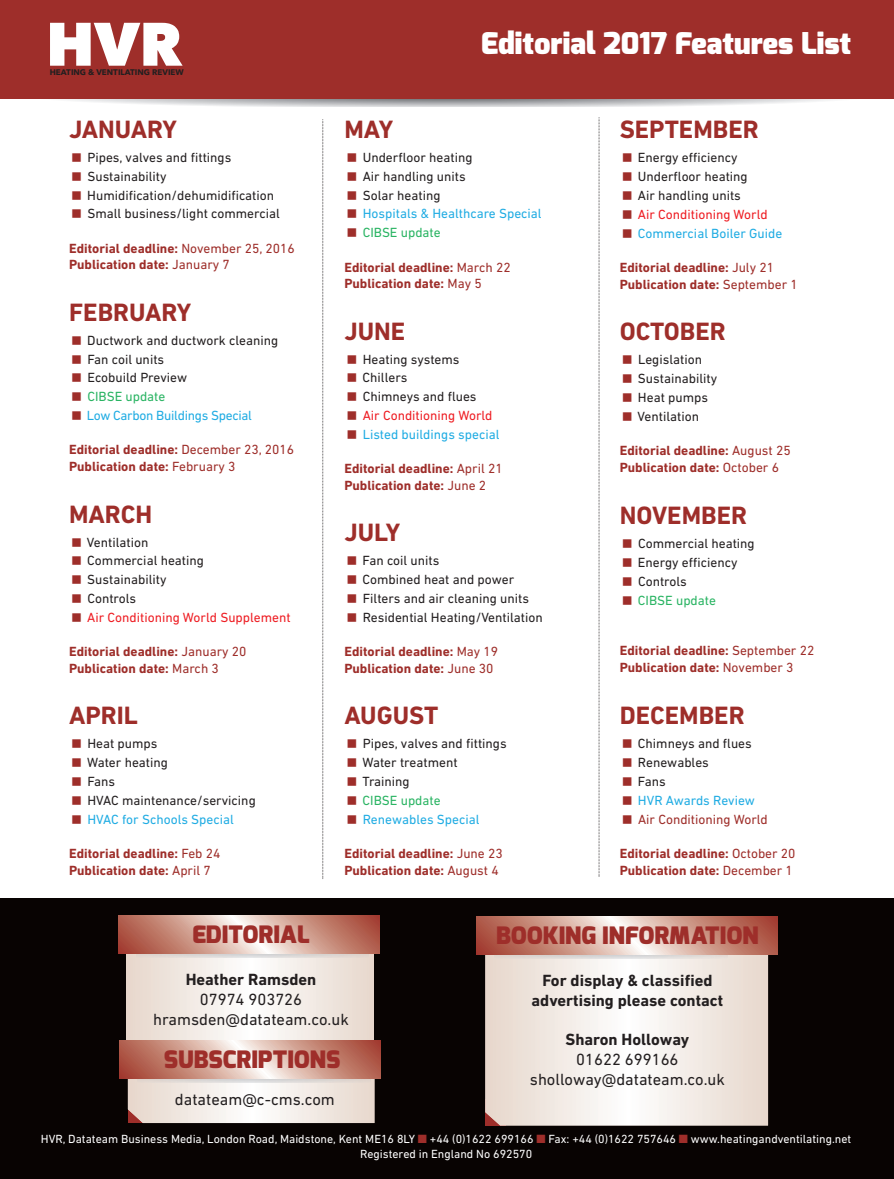
<style>
.page{position:relative;width:894px;height:1179px;background:#fff}
.page>*{position:absolute;margin:0;border:0;box-sizing:border-box;transform-origin:0 0}
.t1{font:800 60.6px "Avenir Next";color:#fff}
.t2{font:900 30px "Exo";color:#fff}
.t3{font:700 25.5px "DIN Next LT Pro";color:#9e2e2a}
.t4{font:900 24px "Exo";color:#9e2e2a}
.t5{font:16.5px/19.8px "DIN Next LT Pro";color:#231f20;text-align:center}
.t6{font:700 16.5px/19.8px "DIN Next LT Pro";color:#231f20;text-align:center}
.t7{font:13.5px/18.9px "DIN Next LT Pro";color:#231f20}
.t8{font:700 13.5px/16.6px "DIN Next LT Pro";color:#9e2e2a}
.t9{font:13.5px "DIN Next LT Pro";color:#20ace3}
.t10{font:13.5px "DIN Next LT Pro";color:#ee1d23}
.t11{font:13.5px "DIN Next LT Pro";color:#2ab463}
.t12{font:13.5px "DIN Next LT Pro";letter-spacing:-.02em;color:#20ace3}
.t13{font:13.5px "DIN Next LT Pro";color:#9e2e2a}
.t14{font:12px/14.4px "DIN Next LT Pro";color:#fff;text-align:center}
.t15{font:700 8.1px "Avenir Next";color:#231f20}
.s1{font-weight:400}
.s2{color:#9e2e2a}
</style>
<div class="page">
<div style="left:0;top:898px;width:894px;height:281px;background:#080302"></div>
<svg style="left:127px;top:954px;width:246px;height:86px"></svg>
<img style="left:136px;top:954px;width:233px;height:3px">
<svg style="left:29px;top:98px;width:841px;height:9px"></svg>
<div style="left:0;top:0;width:894px;height:98px;background:#9e2e2a"></div>
<svg style="left:118px;top:915px;width:261px;height:39px"></svg>
<svg style="left:485px;top:954px;width:283px;height:171px"></svg>
<img style="left:495px;top:954px;width:233px;height:4px">
<svg style="left:477px;top:916px;width:300px;height:38px"></svg>
<svg style="left:119px;top:1078px;width:262px;height:45px"></svg>
<svg style="left:119px;top:1040px;width:262px;height:38px"></svg>
<svg style="left:322px;top:119px;width:1px;height:760px"></svg>
<svg style="left:599px;top:117px;width:1px;height:760px"></svg>
<h1 class="t1" style="left:46px;top:9px;width:138px">HVR</h1>
<p class="t15" style="left:50px;top:68px;width:136px">HEATING &amp; VENTILATING REVIEW</p>
<h3 class="t3" style="left:69px;top:120px;width:109px">JANUARY</h3>
<p class="t7" style="left:87px;top:149px;width:194px">Pipes, valves and fittings<br>Sustainability<br>Humidification/dehumidification<br>Small business/light commercial</p>
<p class="t8" style="left:69px;top:241px;width:227px">Editorial deadline: <span class="s1">November 25, 2016<br></span>Publication date: <span class="s1">January 7</span></p>
<h3 class="t3" style="left:69px;top:303px;width:124px">FEBRUARY</h3>
<p class="t7" style="left:87px;top:332px;width:192px">Ductwork and ductwork cleaning<br>Fan coil units<br>Ecobuild Preview</p>
<p class="t11" style="left:87px;top:392px;width:80px">CIBSE update</p>
<p class="t12" style="left:87px;top:411px;width:167px">Low Carbon Buildings Special</p>
<p class="t8" style="left:69px;top:443px;width:227px">Editorial deadline: <span class="s1">December 23, 2016<br></span>Publication date: <span class="s1">February 3</span></p>
<h3 class="t3" style="left:69px;top:504px;width:85px">MARCH</h3>
<p class="t7" style="left:87px;top:534px;width:119px">Ventilation<br>Commercial heating<br>Sustainability<br>Controls</p>
<p class="t10" style="left:87px;top:613px;width:205px">Air Conditioning World Supplement</p>
<p class="t8" style="left:69px;top:645px;width:179px">Editorial deadline: <span class="s1">January 20<br></span>Publication date: <span class="s1">March 3</span></p>
<h3 class="t3" style="left:69px;top:706px;width:70px">APRIL</h3>
<p class="t7" style="left:87px;top:735px;width:170px">Heat pumps<br>Water heating<br>Fans<br>HVAC maintenance/servicing</p>
<p class="t9" style="left:87px;top:814px;width:148px">HVAC for Schools Special</p>
<p class="t8" style="left:69px;top:846px;width:153px">Editorial deadline: <span class="s1">Feb 24<br></span>Publication date: <span class="s1">April 7</span></p>
<h2 class="t2" style="left:481px;top:26px;width:371px">Editorial 2017 Features List</h2>
<h3 class="t3" style="left:344px;top:120px;width:50px">MAY</h3>
<p class="t7" style="left:363px;top:149px;width:111px">Underfloor heating<br>Air handling units<br>Solar heating</p>
<p class="t9" style="left:363px;top:209px;width:180px">Hospitals &amp; Healthcare Special</p>
<p class="t11" style="left:363px;top:228px;width:80px">CIBSE update</p>
<p class="t8" style="left:344px;top:260px;width:168px">Editorial deadline: <span class="s1">March 22<br></span>Publication date: <span class="s1">May 5</span></p>
<h3 class="t3" style="left:344px;top:321px;width:62px">JUNE</h3>
<p class="t7" style="left:363px;top:351px;width:115px">Heating systems<br>Chillers<br>Chimneys and flues</p>
<p class="t10" style="left:363px;top:411px;width:131px">Air Conditioning World</p>
<p class="t9" style="left:363px;top:430px;width:138px">Listed buildings special</p>
<p class="t8" style="left:344px;top:462px;width:160px">Editorial deadline: <span class="s1">April 21<br></span>Publication date: <span class="s1">June 2</span></p>
<h3 class="t3" style="left:344px;top:523px;width:57px">JULY</h3>
<p class="t7" style="left:363px;top:553px;width:182px">Fan coil units<br>Combined heat and power<br>Filters and air cleaning units<br>Residential Heating/Ventilation</p>
<p class="t8" style="left:344px;top:645px;width:155px">Editorial deadline: <span class="s1">May 19<br></span>Publication date: <span class="s1">June 30</span></p>
<h3 class="t3" style="left:344px;top:706px;width:95px">AUGUST</h3>
<p class="t7" style="left:362px;top:735px;width:146px">Pipes, valves and fittings<br>Water treatment<br>Training</p>
<p class="t11" style="left:363px;top:796px;width:80px">CIBSE update</p>
<p class="t9" style="left:363px;top:814px;width:118px">Renewables Special</p>
<p class="t8" style="left:344px;top:846px;width:160px">Editorial deadline: <span class="s1">June 23<br></span>Publication date: <span class="s1">August 4</span></p>
<h3 class="t3" style="left:620px;top:120px;width:140px">SEPTEMBER</h3>
<p class="t7" style="left:638px;top:149px;width:111px">Energy efficiency<br>Underfloor heating<br>Air handling units</p>
<p class="t10" style="left:638px;top:210px;width:131px">Air Conditioning World</p>
<p class="t9" style="left:638px;top:229px;width:146px">Commercial Boiler Guide</p>
<p class="t8" style="left:620px;top:260px;width:180px">Editorial deadline: <span class="s1">July 21<br></span>Publication date: <span class="s1">September 1</span></p>
<h3 class="t3" style="left:620px;top:322px;width:108px">OCTOBER</h3>
<p class="t7" style="left:638px;top:352px;width:81px">Legislation<br>Sustainability<br>Heat pumps<br>Ventilation</p>
<p class="t8" style="left:620px;top:443px;width:172px">Editorial deadline: <span class="s1">August 25<br></span>Publication date: <span class="s1">October 6</span></p>
<h3 class="t3" style="left:620px;top:505px;width:129px">NOVEMBER</h3>
<p class="t7" style="left:638px;top:535px;width:118px">Commercial heating<br>Energy efficiency<br>Controls</p>
<p class="t11" style="left:638px;top:595px;width:80px">CIBSE update</p>
<p class="t8" style="left:620px;top:644px;width:196px">Editorial deadline: <span class="s1">September 22<br></span>Publication date: <span class="s1">November 3</span></p>
<h3 class="t3" style="left:620px;top:706px;width:126px">DECEMBER</h3>
<p class="t7" style="left:638px;top:735px;width:115px">Chimneys and flues<br>Renewables<br>Fans</p>
<p class="t9" style="left:638px;top:796px;width:119px">HVR Awards Review</p>
<p class="t13" style="left:638px;top:815px;width:131px">Air Conditioning World</p>
<p class="t8" style="left:620px;top:846px;width:177px">Editorial deadline: <span class="s1">October 20<br></span>Publication date: <span class="s1">December 1</span></p>
<h3 class="t4" style="left:192px;top:921px;width:119px">EDITORIAL</h3>
<p class="t6" style="left:186px;top:971px;width:132px">Heather Ramsden</p>
<p class="t5" style="left:153px;top:991px;width:197px">07974 903726 hramsden@datateam.co.uk</p>
<h3 class="t4" style="left:164px;top:1045px;width:178px">SUBSCRIPTIONS</h3>
<p class="t5" style="left:175px;top:1091px;width:161px">datateam@c-cms.com</p>
<h3 class="t4" style="left:496px;top:922px;width:264px">BOOKING INFORMATION</h3>
<p class="t6" style="left:531px;top:972px;width:193px">For display &amp; classified advertising please contact</p>
<p class="t6" style="left:565px;top:1031px;width:125px">Sharon Holloway</p>
<p class="t5" style="left:530px;top:1051px;width:196px">01622 699166 sholloway@datateam.co.uk</p>
<p class="t14" style="left:41px;top:1133px;width:812px">HVR, Datateam Business Media, London Road, Maidstone, Kent ME16 8LY <span class="s2">■</span> +44 (0)1622 699166 <span class="s2">■</span> Fax: +44 (0)1622 757646 <span class="s2">■</span> www.heatingandventilating.net<br>Registered in England No 692570</p>
</div>
